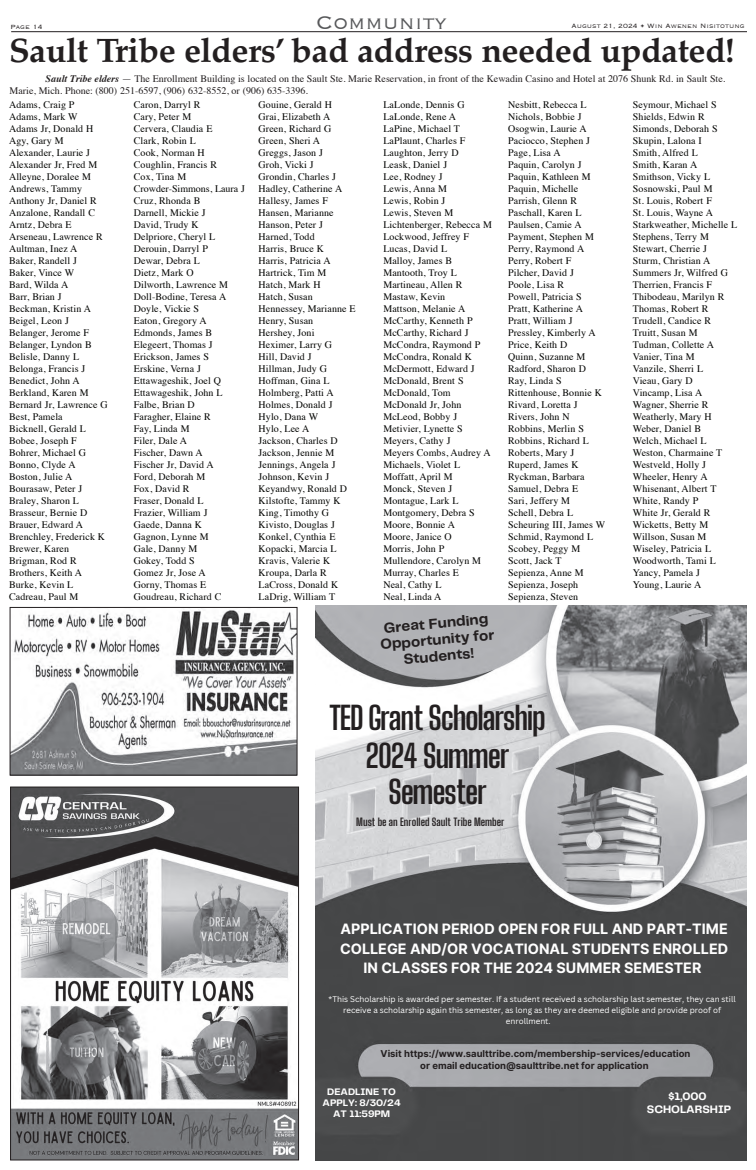
<style>
.page{position:relative;width:756px;height:1170px;background:#fff}
.page>*{position:absolute;margin:0;border:0;box-sizing:border-box;transform-origin:0 0}
.t1{font:700 34px "Palatino";letter-spacing:-.015em;color:#231f20}
.t2{font:700 31.8px/36px "Big Shoulders Display";letter-spacing:-.04em;color:#231f20;text-align:center}
.t3{font:700 31.7px "Big Shoulders Display";letter-spacing:-.04em;color:#231f20}
.t4{font:300 24px "Copperplate";color:#57585a}
.t5{font:700 14.8px/16.4px "Telegraf";color:#231f20;text-align:center}
.t6{font:700 14.3px/19.6px "Inter";color:#fff;text-align:center}
.t7{font:700 11.3px/12.5px "Telegraf";color:#fff;text-align:center}
.t8{font:700 10.6px "Big Shoulders Display";color:#231f20}
.t9{font:10px/12px "Times";letter-spacing:.01em;color:#040503}
.t10{font:10px/11.5px "Times";color:#231f20}
.t11{font:700 9.8px/11.1px "Telegraf";color:#fff;text-align:center}
.t12{font:700 9.5px/12.2px "Inter";color:#231f20;text-align:center}
.t13{font:8px "Canva Sans";color:#fff}
.t14{font:300 8px "Copperplate";color:#231f20}
.s1{font-weight:700;font-style:italic}
</style>
<div class="page">
<hr style="left:11px;top:31px;width:736px;height:1px;background:#231f20">
<img style="left:12px;top:789px;width:285px;height:369px">
<div style="left:10px;top:787px;width:289px;height:373px;border:1px solid #231f20"></div>
<img style="left:12px;top:610px;width:284px;height:164px">
<div style="left:10px;top:607px;width:288px;height:169px;border:1px solid #231f20"></div>
<img style="left:315px;top:605px;width:432px;height:556px">
<p class="t14" style="left:11px;top:22px;width:34px">Page 14</p>
<h3 class="t4" style="left:316px;top:7px;width:132px">Community</h3>
<p class="t14" style="left:571px;top:21px;width:175px">August 21, 2024 • Win Awenen Nisitotung</p>
<h1 class="t1" style="left:9px;top:22px;width:727px">Sault Tribe elders’ bad address needed updated!</h1>
<p class="t10" style="left:10px;top:72px;width:717px;text-indent:36px"><span class="s1">Sault Tribe elders</span> — The Enrollment Building is located on the Sault Ste. Marie Reservation, in front of the Kewadin Casino and Hotel at 2076 Shunk Rd. in Sault Ste.<br>Marie, Mich. Phone: (800) 251‑6597, (906) 632‑8552, or (906) 635‑3396.</p>
<p class="t9" style="left:9px;top:97px;width:100px">Adams, Craig P<br>Adams, Mark W<br>Adams Jr, Donald H<br>Agy, Gary M<br>Alexander, Laurie J<br>Alexander Jr, Fred M<br>Alleyne, Doralee M<br>Andrews, Tammy<br>Anthony Jr, Daniel R<br>Anzalone, Randall C<br>Arntz, Debra E<br>Arseneau, Lawrence R<br>Aultman, Inez A<br>Baker, Randell J<br>Baker, Vince W<br>Bard, Wilda A<br>Barr, Brian J<br>Beckman, Kristin A<br>Beigel, Leon J<br>Belanger, Jerome F<br>Belanger, Lyndon B<br>Belisle, Danny L<br>Belonga, Francis J<br>Benedict, John A<br>Berkland, Karen M<br>Bernard Jr, Lawrence G<br>Best, Pamela<br>Bicknell, Gerald L<br>Bobee, Joseph F<br>Bohrer, Michael G<br>Bonno, Clyde A<br>Boston, Julie A<br>Bourasaw, Peter J<br>Braley, Sharon L<br>Brasseur, Bernie D<br>Brauer, Edward A<br>Brenchley, Frederick K<br>Brewer, Karen<br>Brigman, Rod R<br>Brothers, Keith A<br>Burke, Kevin L<br>Cadreau, Paul M</p>
<p class="t9" style="left:134px;top:97px;width:113px">Caron, Darryl R<br>Cary, Peter M<br>Cervera, Claudia E<br>Clark, Robin L<br>Cook, Norman H<br>Coughlin, Francis R<br>Cox, Tina M<br>Crowder-Simmons, Laura J<br>Cruz, Rhonda B<br>Darnell, Mickie J<br>David, Trudy K<br>Delpriore, Cheryl L<br>Derouin, Darryl P<br>Dewar, Debra L<br>Dietz, Mark O<br>Dilworth, Lawrence M<br>Doll-Bodine, Teresa A<br>Doyle, Vickie S<br>Eaton, Gregory A<br>Edmonds, James B<br>Elegeert, Thomas J<br>Erickson, James S<br>Erskine, Verna J<br>Ettawageshik, Joel Q<br>Ettawageshik, John L<br>Falbe, Brian D<br>Faragher, Elaine R<br>Fay, Linda M<br>Filer, Dale A<br>Fischer, Dawn A<br>Fischer Jr, David A<br>Ford, Deborah M<br>Fox, David R<br>Fraser, Donald L<br>Frazier, William J<br>Gaede, Danna K<br>Gagnon, Lynne M<br>Gale, Danny M<br>Gokey, Todd S<br>Gomez Jr, Jose A<br>Gorny, Thomas E<br>Goudreau, Richard C</p>
<p class="t9" style="left:259px;top:97px;width:99px">Gouine, Gerald H<br>Grai, Elizabeth A<br>Green, Richard G<br>Green, Sheri A<br>Greggs, Jason J<br>Groh, Vicki J<br>Grondin, Charles J<br>Hadley, Catherine A<br>Hallesy, James F<br>Hansen, Marianne<br>Hanson, Peter J<br>Harned, Todd<br>Harris, Bruce K<br>Harris, Patricia A<br>Hartrick, Tim M<br>Hatch, Mark H<br>Hatch, Susan<br>Hennessey, Marianne E<br>Henry, Susan<br>Hershey, Joni<br>Heximer, Larry G<br>Hill, David J<br>Hillman, Judy G<br>Hoffman, Gina L<br>Holmberg, Patti A<br>Holmes, Donald J<br>Hylo, Dana W<br>Hylo, Lee A<br>Jackson, Charles D<br>Jackson, Jennie M<br>Jennings, Angela J<br>Johnson, Kevin J<br>Keyandwy, Ronald D<br>Kilstofte, Tammy K<br>King, Timothy G<br>Kivisto, Douglas J<br>Konkel, Cynthia E<br>Kopacki, Marcia L<br>Kravis, Valerie K<br>Kroupa, Darla R<br>LaCross, Donald K<br>LaDrig, William T</p>
<p class="t9" style="left:383px;top:97px;width:110px">LaLonde, Dennis G<br>LaLonde, Rene A<br>LaPine, Michael T<br>LaPlaunt, Charles F<br>Laughton, Jerry D<br>Leask, Daniel J<br>Lee, Rodney J<br>Lewis, Anna M<br>Lewis, Robin J<br>Lewis, Steven M<br>Lichtenberger, Rebecca M<br>Lockwood, Jeffrey F<br>Lucas, David L<br>Malloy, James B<br>Mantooth, Troy L<br>Martineau, Allen R<br>Mastaw, Kevin<br>Mattson, Melanie A<br>McCarthy, Kenneth P<br>McCarthy, Richard J<br>McCondra, Raymond P<br>McCondra, Ronald K<br>McDermott, Edward J<br>McDonald, Brent S<br>McDonald, Tom<br>McDonald Jr, John<br>McLeod, Bobby J<br>Metivier, Lynette S<br>Meyers, Cathy J<br>Meyers Combs, Audrey A<br>Michaels, Violet L<br>Moffatt, April M<br>Monck, Steven J<br>Montague, Lark L<br>Montgomery, Debra S<br>Moore, Bonnie A<br>Moore, Janice O<br>Morris, John P<br>Mullendore, Carolyn M<br>Murray, Charles E<br>Neal, Cathy L<br>Neal, Linda A</p>
<p class="t9" style="left:508px;top:97px;width:99px">Nesbitt, Rebecca L<br>Nichols, Bobbie J<br>Osogwin, Laurie A<br>Paciocco, Stephen J<br>Page, Lisa A<br>Paquin, Carolyn J<br>Paquin, Kathleen M<br>Paquin, Michelle<br>Parrish, Glenn R<br>Paschall, Karen L<br>Paulsen, Camie A<br>Payment, Stephen M<br>Perry, Raymond A<br>Perry, Robert F<br>Pilcher, David J<br>Poole, Lisa R<br>Powell, Patricia S<br>Pratt, Katherine A<br>Pratt, William J<br>Pressley, Kimberly A<br>Price, Keith D<br>Quinn, Suzanne M<br>Radford, Sharon D<br>Ray, Linda S<br>Rittenhouse, Bonnie K<br>Rivard, Loretta J<br>Rivers, John N<br>Robbins, Merlin S<br>Robbins, Richard L<br>Roberts, Mary J<br>Ruperd, James K<br>Ryckman, Barbara<br>Samuel, Debra E<br>Sari, Jeffery M<br>Schell, Debra L<br>Scheuring III, James W<br>Schmid, Raymond L<br>Scobey, Peggy M<br>Scott, Jack T<br>Sepienza, Anne M<br>Sepienza, Joseph<br>Sepienza, Steven</p>
<p class="t9" style="left:633px;top:97px;width:106px">Seymour, Michael S<br>Shields, Edwin R<br>Simonds, Deborah S<br>Skupin, Lalona I<br>Smith, Alfred L<br>Smith, Karan A<br>Smithson, Vicky L<br>Sosnowski, Paul M<br>St. Louis, Robert F<br>St. Louis, Wayne A<br>Starkweather, Michelle L<br>Stephens, Terry M<br>Stewart, Cherrie J<br>Sturm, Christian A<br>Summers Jr, Wilfred G<br>Therrien, Francis F<br>Thibodeau, Marilyn R<br>Thomas, Robert R<br>Trudell, Candice R<br>Truitt, Susan M<br>Tudman, Collette A<br>Vanier, Tina M<br>Vanzile, Sherri L<br>Vieau, Gary D<br>Vincamp, Lisa A<br>Wagner, Sherrie R<br>Weatherly, Mary H<br>Weber, Daniel B<br>Welch, Michael L<br>Weston, Charmaine T<br>Westveld, Holly J<br>Wheeler, Henry A<br>Whisenant, Albert T<br>White, Randy P<br>White Jr, Gerald R<br>Wicketts, Betty M<br>Willson, Susan M<br>Wiseley, Patricia L<br>Woodworth, Tami L<br>Yancy, Pamela J<br>Young, Laurie A</p>
<h3 class="t5" style="left:378px;top:620px;width:116px;rotate:-5deg">Great Funding<br>Opportunity for<br>Students!</h3>
<h3 class="t3" style="left:329px;top:696px;width:219px">TED Grant Scholarship</h3>
<h2 class="t2" style="left:365px;top:738px;width:146px">2024 Summer<br>Semester</h2>
<p class="t8" style="left:356px;top:815px;width:150px">Must be an Enrolled Sault Tribe Member</p>
<h3 class="t6" style="left:340px;top:919px;width:390px">APPLICATION PERIOD OPEN FOR FULL AND PART-TIME<br>COLLEGE AND/OR VOCATIONAL STUDENTS ENROLLED<br>IN CLASSES FOR THE 2024 SUMMER SEMESTER</h3>
<p class="t13" style="left:329px;top:994px;width:409px">*This Scholarship is awarded per semester. If a student received a scholarship last semester, they can still</p>
<p class="t13" style="left:343px;top:1005px;width:379px">receive a scholarship again this semester, as long as they are deemed eligible and provide proof of</p>
<p class="t13" style="left:506px;top:1016px;width:46px">enrollment.</p>
<p class="t12" style="left:381px;top:1048px;width:311px">Visit https://www.saulttribe.com/membership-services/education or email education@saulttribe.net for application</p>
<p class="t11" style="left:323px;top:1086px;width:80px">DEADLINE TO<br>APPLY: 8/30/24<br>AT 11:59PM</p>
<p class="t7" style="left:647px;top:1090px;width:86px">$1,000<br>SCHOLARSHIP</p>
</div>
